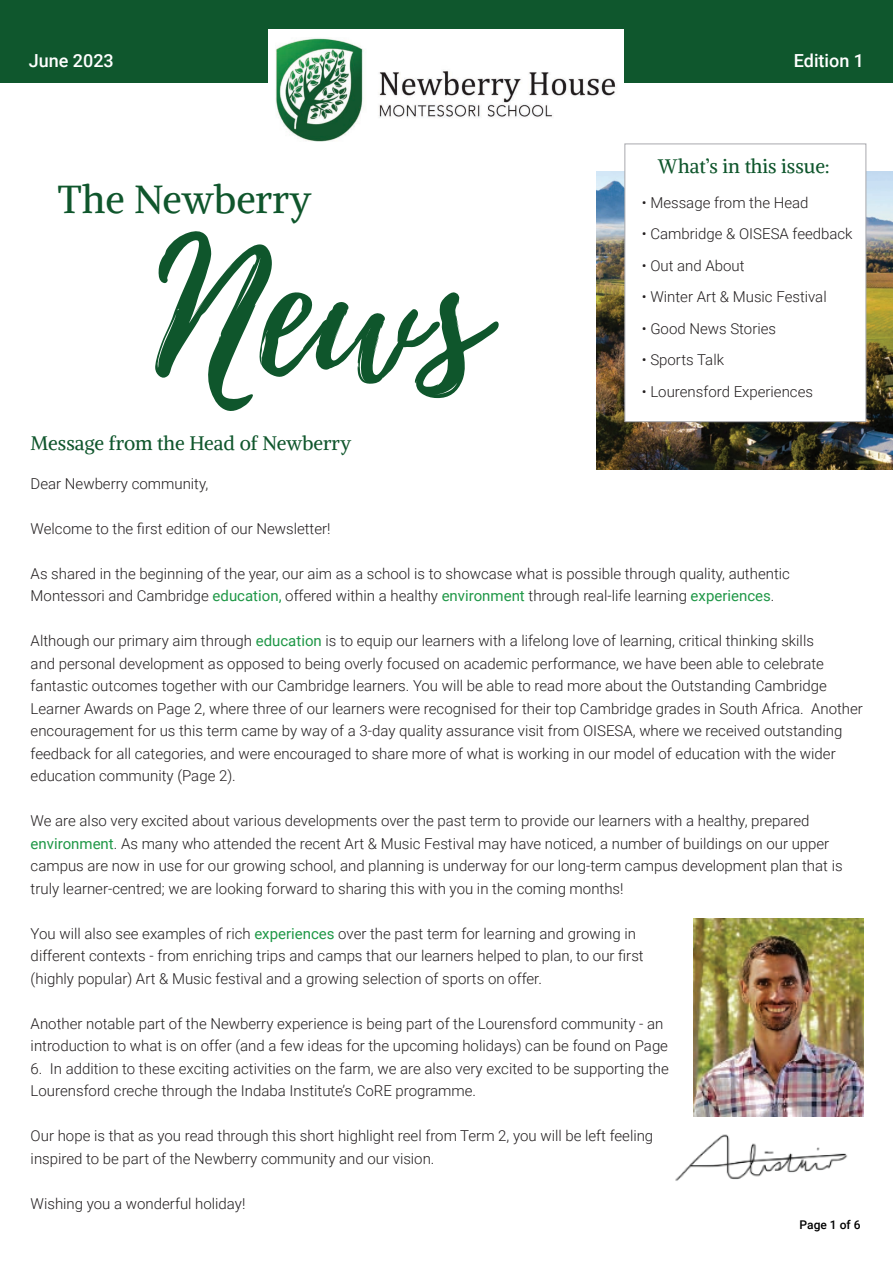
<style>
.page{position:relative;width:893px;height:1263px;background:#fff}
.page>*{position:absolute;margin:0;border:0;box-sizing:border-box;transform-origin:0 0}
.t1{font:181.5px "Playlist Script";color:#0f562c}
.t2{font:39px "Alike";color:#0f562c}
.t3{font:19.5px "Alike";color:#0f562c}
.t4{font:500 18px "Roboto";color:#fff}
.t5{font:300 15px/22.5px "Roboto";color:#231f20}
.t6{font:500 12px "Roboto";color:#000}
.s1{font-weight:400;color:#1e9746}
</style>
<div class="page">
<img style="left:596px;top:172px;width:297px;height:297px">
<div style="left:0;top:0;width:893px;height:83px;background:#0f572d"></div>
<div style="left:268px;top:30px;width:356px;height:125px;background:#fff"></div>
<img style="left:275px;top:38px;width:341px;height:104px">
<img style="left:694px;top:919px;width:169px;height:197px">
<img style="left:675px;top:1134px;width:173px;height:47px">
<div style="left:624px;top:144px;width:242px;height:278px;background:#fff;border:1px solid #a8a9ad"></div>
<p class="t4" style="left:29px;top:48px;width:87px">June 2023</p>
<p class="t4" style="left:794px;top:48px;width:72px">Edition 1</p>
<h2 class="t2" style="left:58px;top:174px;width:255px">The Newberry</h2>
<h1 class="t1" style="left:155px;top:181px;width:332px">News</h1>
<h3 class="t3" style="left:31px;top:430px;width:322px">Message from the Head of Newberry</h3>
<h3 class="t3" style="left:658px;top:154px;width:173px">What’s in this issue:</h3>
<p class="t5" style="left:642px;top:191px;width:168px">• Message from the Head</p>
<p class="t5" style="left:642px;top:222px;width:212px">• Cambridge &amp; OISESA feedback</p>
<p class="t5" style="left:642px;top:254px;width:104px">• Out and About</p>
<p class="t5" style="left:642px;top:285px;width:186px">• Winter Art &amp; Music Festival</p>
<p class="t5" style="left:642px;top:317px;width:136px">• Good News Stories</p>
<p class="t5" style="left:642px;top:348px;width:84px">• Sports Talk</p>
<p class="t5" style="left:642px;top:380px;width:173px">• Lourensford Experiences</p>
<p class="t5" style="left:31px;top:471px;width:179px">Dear Newberry community,</p>
<p class="t5" style="left:31px;top:516px;width:301px">Welcome to the first edition of our Newsletter!</p>
<p class="t5" style="left:31px;top:561px;width:761px">As shared in the beginning of the year, our aim as a school is to showcase what is possible through quality, authentic<br>Montessori and Cambridge <span class="s1">education,</span> offered within a healthy <span class="s1">environment</span> through real-life learning <span class="s1">experiences</span>.</p>
<p class="t5" style="left:31px;top:629px;width:834px">Although our primary aim through <span class="s1">education</span> is to equip our learners with a lifelong love of learning, critical thinking skills<br>and personal development as opposed to being overly focused on academic performance, we have been able to celebrate fantastic outcomes together with our Cambridge learners. You will be able to read more about the Outstanding Cambridge Learner Awards on Page 2, where three of our learners were recognised for their top Cambridge grades in South Africa. Another encouragement for us this term came by way of a 3-day quality assurance visit from OISESA, where we received outstanding feedback for all categories, and were encouraged to share more of what is working in our model of education with the wider education community (Page 2).</p>
<p class="t5" style="left:31px;top:809px;width:813px">We are also very excited about various developments over the past term to provide our learners with a healthy, prepared <span class="s1">environment</span>. As many who attended the recent Art &amp; Music Festival may have noticed, a number of buildings on our upper campus are now in use for our growing school, and planning is underway for our long-term campus development plan that is truly learner-centred; we are looking forward to sharing this with you in the coming months!</p>
<p class="t5" style="left:31px;top:921px;width:615px">You will also see examples of rich <span class="s1">experiences</span> over the past term for learning and growing in different contexts - from enriching trips and camps that our learners helped to plan, to our first (highly popular) Art &amp; Music festival and a growing selection of sports on offer.</p>
<p class="t5" style="left:31px;top:1011px;width:639px">Another notable part of the Newberry experience is being part of the Lourensford community - an introduction to what is on offer (and a few ideas for the upcoming holidays) can be found on Page</p>
<p class="t5" style="left:31px;top:1056px;width:640px">6. In addition to these exciting activities on the farm, we are also very excited to be supporting the<br>Lourensford creche through the Indaba Institute’s CoRE programme.</p>
<p class="t5" style="left:31px;top:1124px;width:624px">Our hope is that as you read through this short highlight reel from Term 2, you will be left feeling inspired to be part of the Newberry community and our vision.</p>
<p class="t5" style="left:31px;top:1191px;width:216px">Wishing you a wonderful holiday!</p>
<p class="t6" style="left:800px;top:1216px;width:63px">Page 1 of 6</p>
</div>
